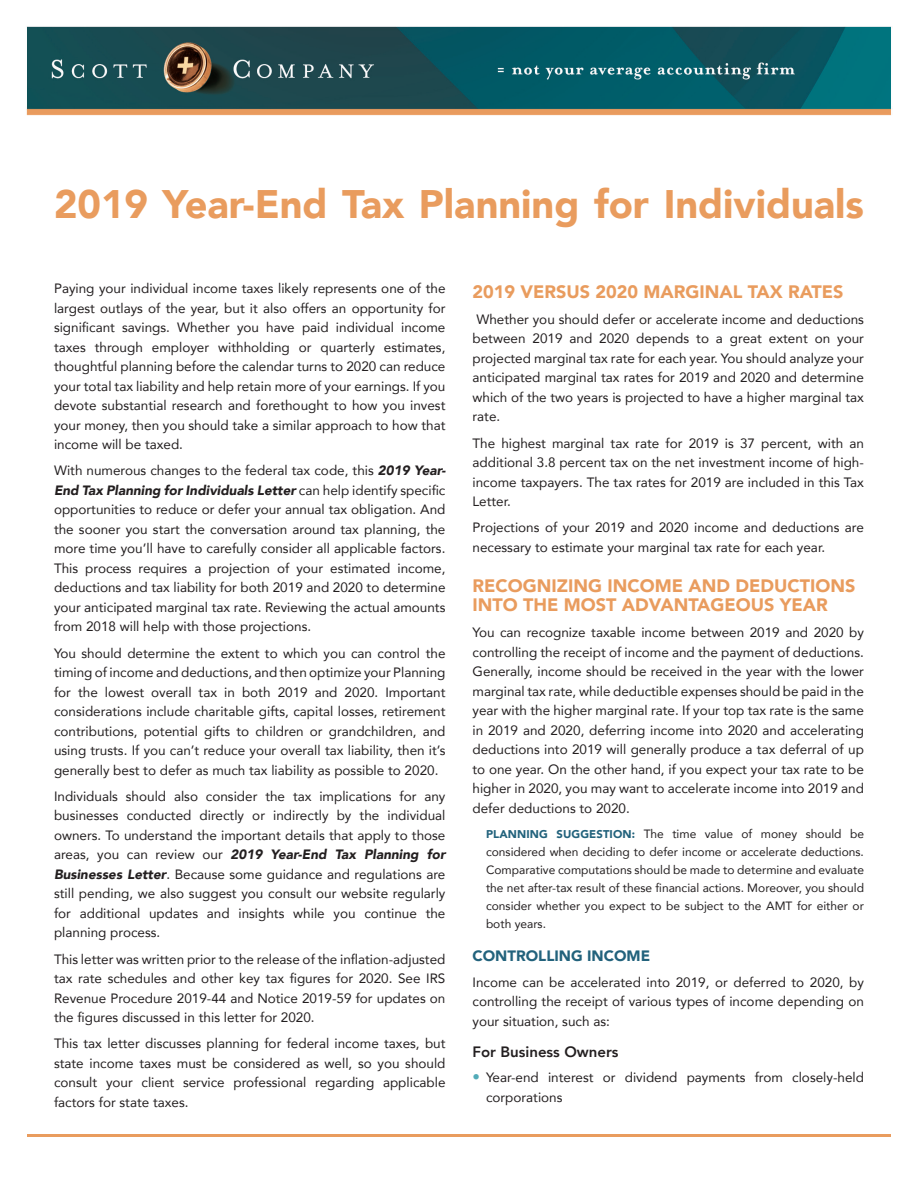
<style>
.page{position:relative;width:918px;height:1188px;background:#fff}
.page>*{position:absolute;margin:0;border:0;box-sizing:border-box;transform-origin:0 0}
.t1{font:900 39.75px "Avenir";color:#e99c5e}
.t2{font:900 18px/19.5px "Avenir";color:#e99c5e}
.Sub_Heading{font:900 15px "Avenir";color:#22627c}
.Sub_Sub_Heading{font:800 15px "Avenir";color:#231f20}
.t3{font:13.5px/19.5px "Avenir";color:#231f20;text-align:justify}
.Indent{font:12px/18px "Avenir";color:#231f20;text-align:justify}
.s1{font-weight:900;font-style:italic}
.s2{font-weight:900;font-size:11.25px;color:#22627c}
.s3{font-size:15px;color:#52abb8}
</style>
<div class="page">
<img style="left:26px;top:26px;width:865px;height:90px">
<hr style="left:27px;top:1134px;width:864px;height:3px;background:#e99c5e">
<p class="t1" style="left:54px;top:170px;width:812px">2019 Year-End Tax Planning for Individuals</p>
<p class="t3" style="left:54px;top:278px;width:393px">Paying your individual income taxes likely represents one of the largest outlays of the year, but it also offers an opportunity for significant savings. Whether you have paid individual income taxes through employer withholding or quarterly estimates, thoughtful planning before the calendar turns to 2020 can reduce your total tax liability and help retain more of your earnings. If you devote substantial research and forethought to how you invest your money, then you should take a similar approach to how that income will be taxed.</p>
<p class="t3" style="left:54px;top:461px;width:393px">With numerous changes to the federal tax code, this <span class="s1">2019 Year-End Tax Planning for Individuals Letter</span> can help identify specific opportunities to reduce or defer your annual tax obligation. And the sooner you start the conversation around tax planning, the more time you’ll have to carefully consider all applicable factors.<br>This process requires a projection of your estimated income, deductions and tax liability for both 2019 and 2020 to determine your anticipated marginal tax rate. Reviewing the actual amounts from 2018 will help with those projections.</p>
<p class="t3" style="left:54px;top:643px;width:393px">You should determine the extent to which you can control the timing of income and deductions, and then optimize your Planning for the lowest overall tax in both 2019 and 2020. Important considerations include charitable gifts, capital losses, retirement contributions, potential gifts to children or grandchildren, and using trusts. If you can’t reduce your overall tax liability, then it’s generally best to defer as much tax liability as possible to 2020.</p>
<p class="t3" style="left:54px;top:786px;width:393px">Individuals should also consider the tax implications for any businesses conducted directly or indirectly by the individual owners. To understand the important details that apply to those areas, you can review our <span class="s1">2019 Year-End Tax Planning for Businesses Letter</span>. Because some guidance and regulations are still pending, we also suggest you consult our website regularly for additional updates and insights while you continue the planning process.</p>
<p class="t3" style="left:54px;top:949px;width:393px">This letter was written prior to the release of the inflation-adjusted tax rate schedules and other key tax figures for 2020. See IRS Revenue Procedure 2019-44 and Notice 2019-59 for updates on the figures discussed in this letter for 2020.</p>
<p class="t3" style="left:54px;top:1034px;width:393px">This tax letter discusses planning for federal income taxes, but state income taxes must be considered as well, so you should consult your client service professional regarding applicable factors for state taxes.</p>
<p class="t2" style="left:472px;top:281px;width:372px">2019 VERSUS 2020 MARGINAL TAX RATES</p>
<p class="t3" style="left:472px;top:309px;width:393px">Whether you should defer or accelerate income and deductions between 2019 and 2020 depends to a great extent on your projected marginal tax rate for each year. You should analyze your anticipated marginal tax rates for 2019 and 2020 and determine which of the two years is projected to have a higher marginal tax rate.</p>
<p class="t3" style="left:472px;top:433px;width:393px">The highest marginal tax rate for 2019 is 37 percent, with an additional 3.8 percent tax on the net investment income of high&shy;income taxpayers. The tax rates for 2019 are included in this Tax Letter.</p>
<p class="t3" style="left:472px;top:518px;width:393px">Projections of your 2019 and 2020 income and deductions are necessary to estimate your marginal tax rate for each year.</p>
<p class="t2" style="left:472px;top:575px;width:384px">RECOGNIZING INCOME AND DEDUCTIONS<br>INTO THE MOST ADVANTAGEOUS YEAR</p>
<p class="t3" style="left:472px;top:623px;width:393px">You can recognize taxable income between 2019 and 2020 by controlling the receipt of income and the payment of deductions.<br>Generally, income should be received in the year with the lower marginal tax rate, while deductible expenses should be paid in the year with the higher marginal rate. If your top tax rate is the same in 2019 and 2020, deferring income into 2020 and accelerating deductions into 2019 will generally produce a tax deferral of up to one year. On the other hand, if you expect your tax rate to be higher in 2020, you may want to accelerate income into 2019 and defer deductions to 2020.</p>
<p class="Indent" style="left:486px;top:824px;width:380px"><span class="s2">PLANNING SUGGESTION:</span> The time value of money should be considered when deciding to defer income or accelerate deductions.<br>Comparative computations should be made to determine and evaluate the net after-tax result of these financial actions. Moreover, you should consider whether you expect to be subject to the AMT for either or both years.</p>
<p class="Sub_Heading" style="left:472px;top:943px;width:179px">CONTROLLING INCOME</p>
<p class="t3" style="left:472px;top:972px;width:393px">Income can be accelerated into 2019, or deferred to 2020, by controlling the receipt of various types of income depending on your situation, such as:</p>
<p class="Sub_Sub_Heading" style="left:472px;top:1041px;width:148px">For Business Owners</p>
<p class="t3" style="left:486px;top:1068px;width:380px;text-indent:-14px"><span class="s3">•</span> Year-end interest or dividend payments from closely-held corporations</p>
</div>
